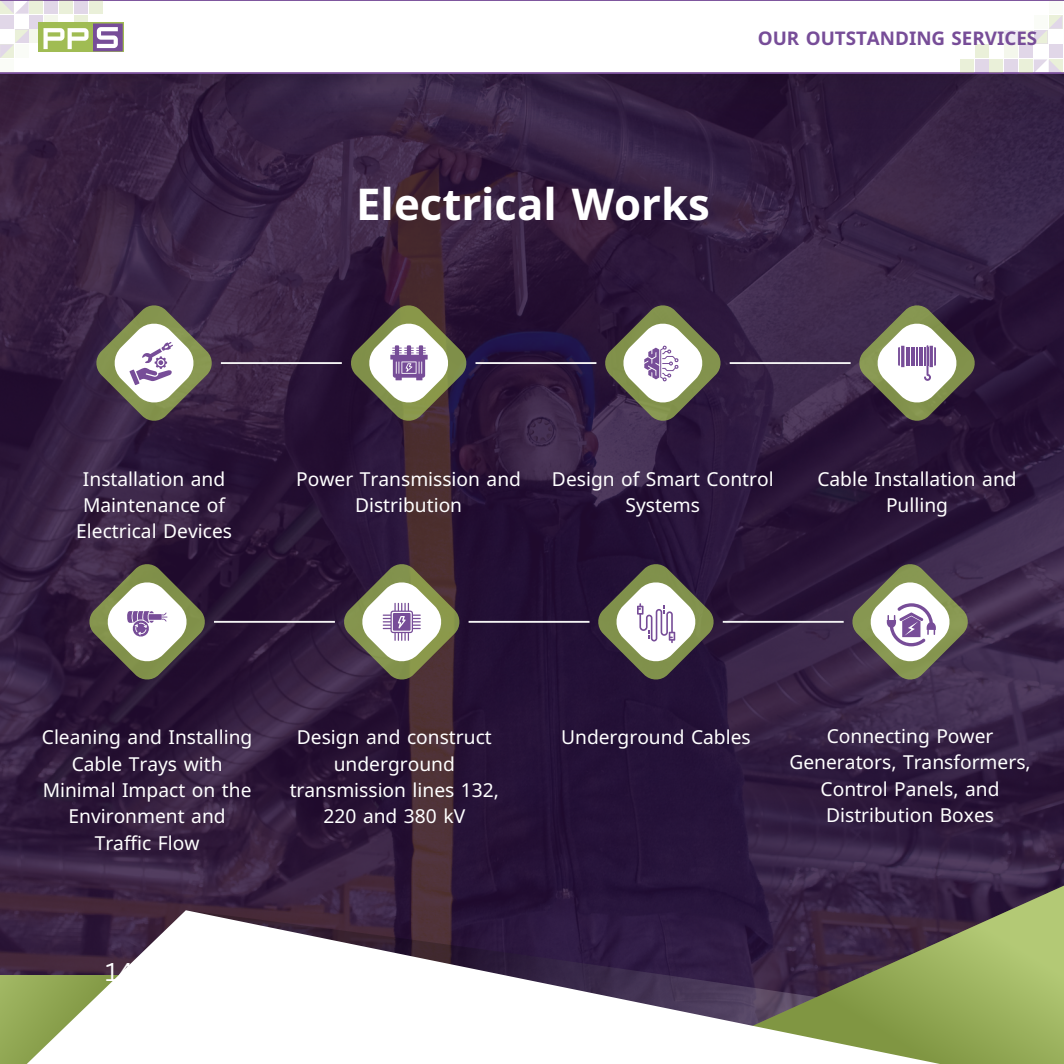
<style>
.page{position:relative;width:1064px;height:1064px;background:#fff}
.page>*{position:absolute;margin:0;border:0;box-sizing:border-box;transform-origin:0 0}
.t1{font:700 43.75px "Noto Sans";color:#fff}
.t2{font:25px "Canva Sans";color:#fff}
.t3{font:19.25px/26.2px "Noto Sans";color:#fff;text-align:center}
.t4{font:700 18.75px "Noto Sans";color:#774d98}
</style>
<div class="page">
<img style="left:0;top:151px;width:1063px;height:759px">
<img style="left:0;top:73px;width:1063px;height:78px">
<svg style="left:0;top:0;width:1063px;height:73px"></svg>
<div style="left:30px;top:30px;width:13px;height:13px;background:#f4f7ec"></div>
<svg style="left:44px;top:15px;width:14px;height:8px"></svg>
<div style="left:30px;top:0;width:13px;height:14px;background:#eaf0d9"></div>
<div style="left:0;top:15px;width:14px;height:13px;background:#e1d7e8"></div>
<div style="left:0;top:59px;width:14px;height:14px;background:#fafcf7"></div>
<div style="left:30px;top:15px;width:13px;height:13px;background:#e1d7e8"></div>
<div style="left:44px;top:0;width:14px;height:14px;background:#e1d7e8"></div>
<svg style="left:74px;top:15px;width:13px;height:8px"></svg>
<div style="left:89px;top:0;width:13px;height:14px;background:#eaf0d9"></div>
<div style="left:59px;top:0;width:14px;height:14px;background:#eaf0d9"></div>
<div style="left:74px;top:0;width:14px;height:14px;background:#e1d7e8"></div>
<svg style="left:0;top:0;width:29px;height:14px"></svg>
<svg style="left:0;top:30px;width:29px;height:28px"></svg>
<div style="left:1018px;top:30px;width:14px;height:13px;background:#f4f7ec"></div>
<div style="left:1004px;top:45px;width:13px;height:13px;background:#f4f7ec"></div>
<div style="left:1018px;top:59px;width:14px;height:14px;background:#eaf0d9"></div>
<div style="left:1048px;top:45px;width:13px;height:13px;background:#e1d7e8"></div>
<div style="left:1048px;top:0;width:13px;height:14px;background:#fafcf7"></div>
<div style="left:1018px;top:45px;width:14px;height:13px;background:#e1d7e8"></div>
<div style="left:1004px;top:59px;width:13px;height:14px;background:#e1d7e8"></div>
<div style="left:974px;top:45px;width:14px;height:13px;background:#eaf0d9"></div>
<div style="left:959px;top:59px;width:14px;height:14px;background:#eaf0d9"></div>
<div style="left:989px;top:30px;width:13px;height:13px;background:#fafcf7"></div>
<div style="left:989px;top:59px;width:13px;height:14px;background:#eaf0d9"></div>
<div style="left:1004px;top:30px;width:13px;height:13px;background:#f0ecf4"></div>
<div style="left:974px;top:59px;width:14px;height:14px;background:#e1d7e8"></div>
<svg style="left:1033px;top:59px;width:28px;height:14px"></svg>
<svg style="left:1033px;top:15px;width:28px;height:28px"></svg>
<svg style="left:38px;top:23px;width:85px;height:29px"></svg>
<svg style="left:610px;top:884px;width:453px;height:26px;background:#352441"></svg>
<svg style="left:0;top:910px;width:1063px;height:153px"></svg>
<hr style="left:475px;top:362px;width:121px;height:2px;background:#f4f4f4">
<hr style="left:729px;top:362px;width:121px;height:2px;background:#f4f4f4">
<hr style="left:221px;top:362px;width:121px;height:2px;background:#f4f4f4">
<hr style="left:468px;top:620px;width:121px;height:2px;background:#f4f4f4">
<hr style="left:722px;top:620px;width:121px;height:2px;background:#f4f4f4">
<hr style="left:214px;top:620px;width:121px;height:2px;background:#f4f4f4">
<svg style="left:858px;top:305px;width:116px;height:116px"></svg>
<svg style="left:604px;top:305px;width:116px;height:116px"></svg>
<svg style="left:350px;top:305px;width:117px;height:116px"></svg>
<svg style="left:96px;top:305px;width:116px;height:116px"></svg>
<svg style="left:851px;top:563px;width:116px;height:116px"></svg>
<svg style="left:597px;top:563px;width:116px;height:116px"></svg>
<svg style="left:343px;top:563px;width:116px;height:116px"></svg>
<svg style="left:89px;top:563px;width:116px;height:116px"></svg>
<p class="t4" style="left:757px;top:25px;width:281px">OUR OUTSTANDING SERVICES</p>
<h1 class="t1" style="left:356px;top:173px;width:355px">Electrical Works</h1>
<p class="t3" style="left:76px;top:465px;width:157px">Installation and<br>Maintenance of<br>Electrical Devices</p>
<p class="t3" style="left:296px;top:465px;width:226px">Power Transmission and<br>Distribution</p>
<p class="t3" style="left:552px;top:465px;width:223px">Design of Smart Control<br>Systems</p>
<p class="t3" style="left:817px;top:465px;width:201px">Cable Installation and<br>Pulling</p>
<p class="t3" style="left:42px;top:723px;width:212px">Cleaning and Installing<br>Cable Trays with<br>Minimal Impact on the<br>Environment and<br>Traffic Flow</p>
<p class="t3" style="left:289px;top:723px;width:211px">Design and construct underground transmission lines 132,<br>220 and 380 kV</p>
<p class="t3" style="left:561px;top:723px;width:191px">Underground Cables</p>
<p class="t3" style="left:789px;top:722px;width:243px">Connecting Power<br>Generators, Transformers,<br>Control Panels, and<br>Distribution Boxes</p>
<p class="t2" style="left:105px;top:954px;width:30px">14</p>
</div>
